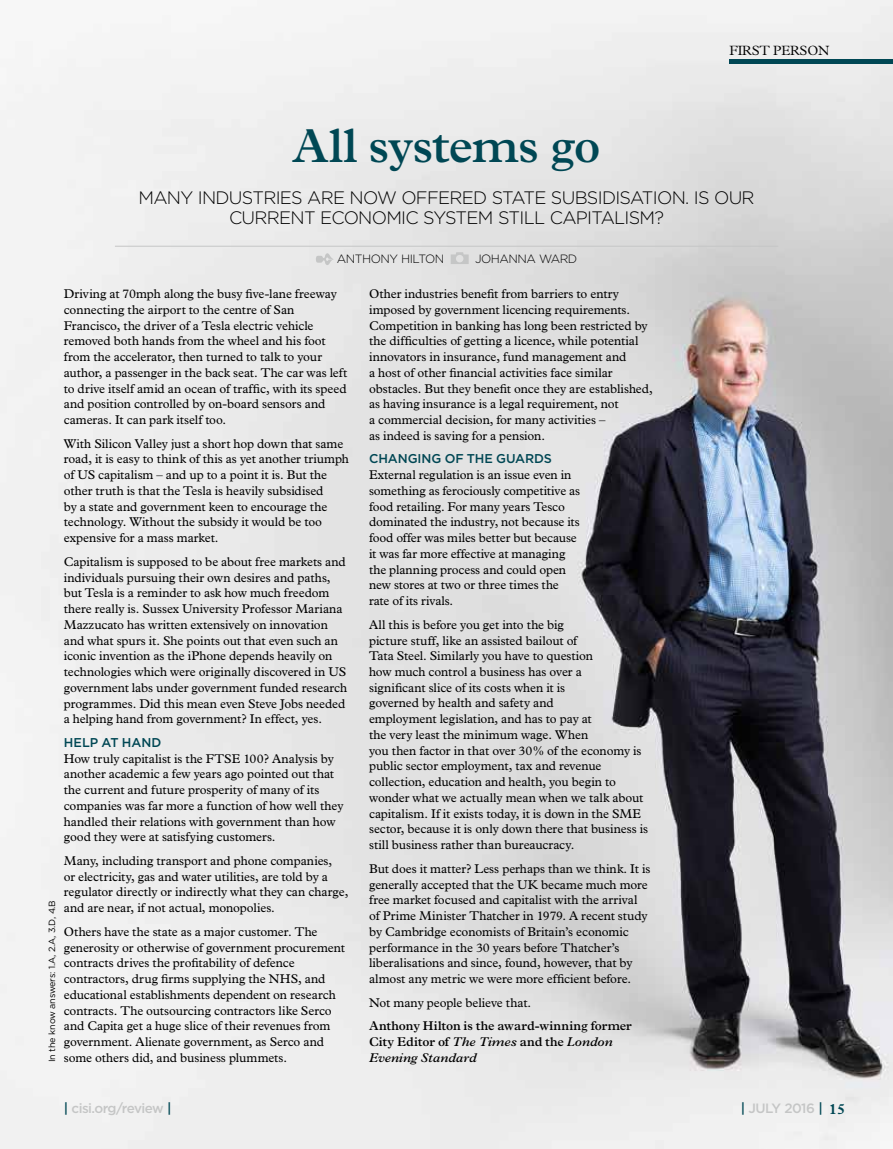
<style>
.page{position:relative;width:893px;height:1149px;background:#fff}
.page>*{position:absolute;margin:0;border:0;box-sizing:border-box;transform-origin:0 0}
.t1{font:600 48px "Plantin";letter-spacing:-.02em;color:#004754}
.t2{font:300 18px/19.5px "Gotham";letter-spacing:-.04em;color:#000;text-align:center}
.t3{font:500 13.5px "Gotham";letter-spacing:-.04em;color:#c5c6c6}
.t4{font:300 13.5px "Plantin";letter-spacing:-.02em;color:#000}
.t5{font:12.75px/15.8px "Plantin";letter-spacing:-.005em;color:#000}
.t6{font:600 12.75px/15.8px "Plantin";letter-spacing:-.005em;color:#000}
.t7{font:500 12.75px "Gotham";letter-spacing:-.005em;color:#004754}
.t8{font:300 12px "Gotham";letter-spacing:-.04em;color:#000}
.t9{font:9px "Gotham";letter-spacing:-.02em;color:#000}
.s1{font-style:italic}
.s2{color:#004754}
.s3{font-family:"Plantin";font-weight:700;font-size:15px;color:#004754}
</style>
<div class="page">
<img style="left:0;top:0;width:893px;height:1148px">
<hr style="left:115px;top:246px;width:663px;height:1px;background:#c5c6c6">
<svg style="left:316px;top:253px;width:18px;height:12px"></svg>
<svg style="left:451px;top:252px;width:18px;height:12px"></svg>
<hr style="left:730px;top:60px;width:163px;height:4px;background:#004754">
<h1 class="t1" style="left:292px;top:118px;width:310px">All systems go</h1>
<p class="t4" style="left:730px;top:43px;width:101px">FIRST PERSON</p>
<h2 class="t2" style="left:139px;top:188px;width:618px">MANY INDUSTRIES ARE NOW OFFERED STATE SUBSIDISATION. IS OUR<br>CURRENT ECONOMIC SYSTEM STILL CAPITALISM?</h2>
<p class="t8" style="left:337px;top:252px;width:109px">ANTHONY HILTON</p>
<p class="t8" style="left:475px;top:252px;width:104px">JOHANNA WARD</p>
<p class="t5" style="left:64px;top:286px;width:285px">Driving at 70mph along the busy five-lane freeway connecting the airport to the centre of San Francisco, the driver of a Tesla electric vehicle removed both hands from the wheel and his foot from the accelerator, then turned to talk to your author, a passenger in the back seat. The car was left to drive itself amid an ocean of traffic, with its speed and position controlled by on-board sensors and cameras. It can park itself too.</p>
<p class="t5" style="left:64px;top:435px;width:287px">With Silicon Valley just a short hop down that same road, it is easy to think of this as yet another triumph of US capitalism – and up to a point it is. But the other truth is that the Tesla is heavily subsidised<br>by a state and government keen to encourage the technology. Without the subsidy it would be too expensive for a mass market.</p>
<p class="t5" style="left:64px;top:553px;width:285px">Capitalism is supposed to be about free markets and individuals pursuing their own desires and paths, but Tesla is a reminder to ask how much freedom there really is. Sussex University Professor Mariana Mazzucato has written extensively on innovation and what spurs it. She points out that even such an iconic invention as the iPhone depends heavily on technologies which were originally discovered in US government labs under government funded research programmes. Did this mean even Steve Jobs needed a helping hand from government? In effect, yes.</p>
<p class="t7" style="left:64px;top:734px;width:99px">HELP AT HAND</p>
<p class="t5" style="left:64px;top:750px;width:281px">How truly capitalist is the FTSE 100? Analysis by another academic a few years ago pointed out that the current and future prosperity of many of its companies was far more a function of how well they handled their relations with government than how good they were at satisfying customers.</p>
<p class="t5" style="left:64px;top:852px;width:286px">Many, including transport and phone companies,<br>or electricity, gas and water utilities, are told by a regulator directly or indirectly what they can charge, and are near, if not actual, monopolies.</p>
<p class="t5" style="left:64px;top:923px;width:283px">Others have the state as a major customer. The generosity or otherwise of government procurement contracts drives the profitability of defence contractors, drug firms supplying the NHS, and educational establishments dependent on research contracts. The outsourcing contractors like Serco and Capita get a huge slice of their revenues from government. Alienate government, as Serco and some others did, and business plummets.</p>
<p class="t9" style="left:47px;top:1061px;width:164px;rotate:-90deg">In the know answers: 1.A, 2.A, 3.D, 4.B</p>
<p class="t5" style="left:369px;top:286px;width:285px">Other industries benefit from barriers to entry imposed by government licencing requirements.<br>Competition in banking has long been restricted by the difficulties of getting a licence, while potential innovators in insurance, fund management and<br>a host of other financial activities face similar obstacles. But they benefit once they are established, as having insurance is a legal requirement, not<br>a commercial decision, for many activities –<br>as indeed is saving for a pension.</p>
<p class="t7" style="left:369px;top:451px;width:184px">CHANGING OF THE GUARDS</p>
<p class="t5" style="left:369px;top:466px;width:213px">External regulation is an issue even in something as ferociously competitive as food retailing. For many years Tesco dominated the industry, not because its food offer was miles better but because it was far more effective at managing the planning process and could open new stores at two or three times the rate of its rivals.</p>
<p class="t5" style="left:369px;top:616px;width:281px">All this is before you get into the big<br>picture stuff, like an assisted bailout of<br>Tata Steel. Similarly you have to question<br>how much control a business has over a<br>significant slice of its costs when it is<br>governed by health and safety and<br>employment legislation, and has to pay at<br>the very least the minimum wage. When<br>you then factor in that over 30% of the economy is public sector employment, tax and revenue collection, education and health, you begin to wonder what we actually mean when we talk about capitalism. If it exists today, it is down in the SME sector, because it is only down there that business is still business rather than bureaucracy.</p>
<p class="t5" style="left:369px;top:860px;width:283px">But does it matter? Less perhaps than we think. It is generally accepted that the UK became much more free market focused and capitalist with the arrival of Prime Minister Thatcher in 1979. A recent study by Cambridge economists of Britain’s economic performance in the 30 years before Thatcher’s liberalisations and since, found, however, that by almost any metric we were more efficient before.</p>
<p class="t5" style="left:369px;top:994px;width:164px">Not many people believe that.</p>
<p class="t6" style="left:369px;top:1017px;width:264px">Anthony Hilton is the award-winning former<br>City Editor of <span class="s1">The Times</span> and the <span class="s1">London<br>Evening Standard</span></p>
<p class="t3" style="left:64px;top:1100px;width:109px"><span class="s2">|</span> cisi.org/review <span class="s2">|</span></p>
<p class="t3" style="left:741px;top:1100px;width:106px"><span class="s2">|</span> JULY 2016 <span class="s2">|</span> <span class="s3">15</span></p>
</div>
